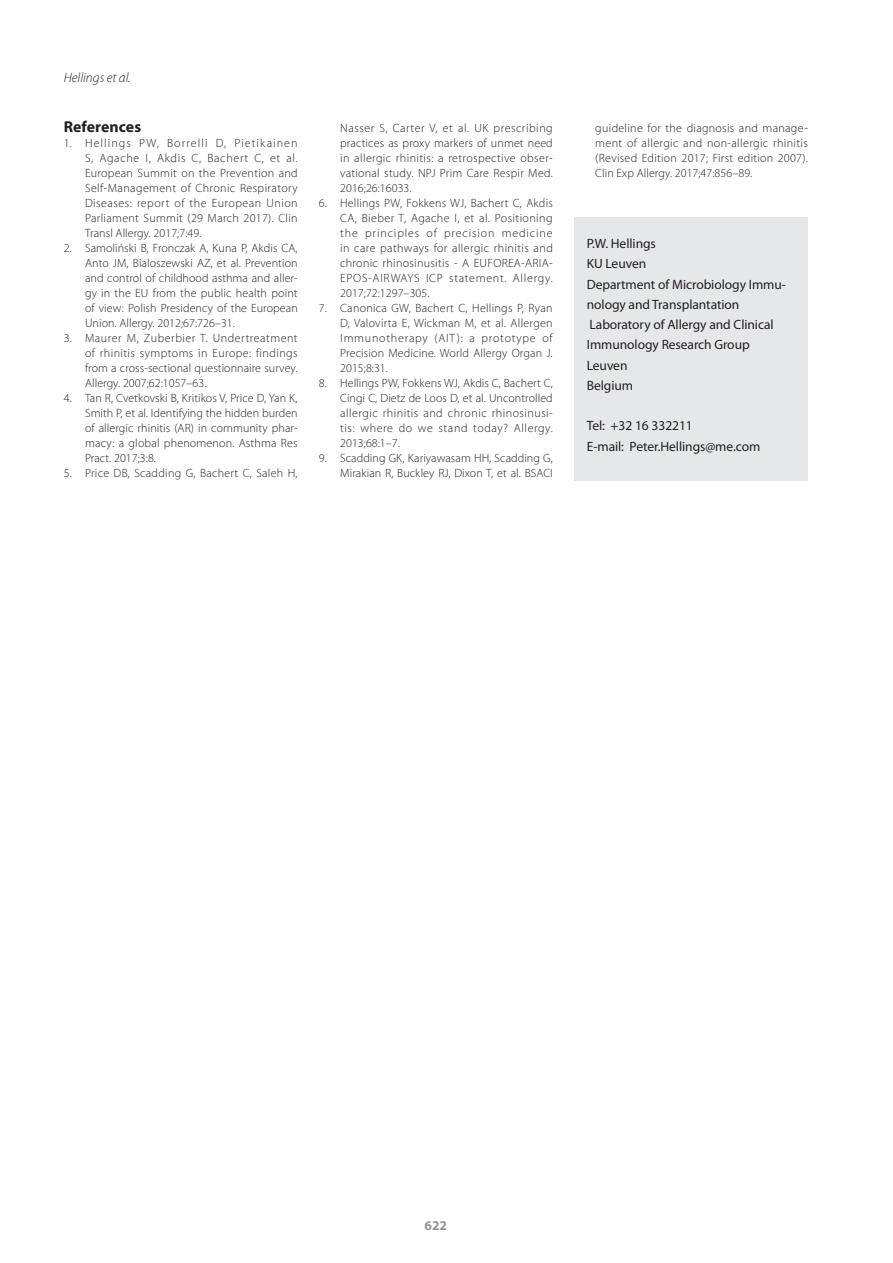
<style>
.page{position:relative;width:893px;height:1263px;background:#fff}
.page>*{position:absolute;margin:0;border:0;box-sizing:border-box;transform-origin:0 0}
.Referenties{font:700 15.75px "Myriad Pro";letter-spacing:.005em;color:#231f20}
.ADRES{font:13.5px/20.2px "Myriad Pro";letter-spacing:-.005em;color:#231f20}
.t1{font:italic 300 13.5px "Myriad Pro";color:#231f20}
.t2{font:700 13.5px "Myriad Pro";color:#939598}
.t3{font:300 12px/15px "Myriad Pro";letter-spacing:.015em;color:#231f20;text-align:justify}
</style>
<div class="page">
<div style="left:574px;top:218px;width:234px;height:263px;background:#e6e7e9"></div>
<p class="t1" style="left:64px;top:70px;width:68px">Hellings et al.</p>
<p class="Referenties" style="left:64px;top:117px;width:79px">References</p>
<p class="t3" style="left:85px;top:135px;width:214px;text-indent:-21px">1. Hellings PW, Borrelli D, Pietikainen S, Agache I, Akdis C, Bachert C, et al.<br>European Summit on the Prevention and Self-Management of Chronic Respiratory Diseases: report of the European Union Parliament Summit (29 March 2017). Clin Transl Allergy. 2017;7:49.</p>
<p class="t3" style="left:85px;top:240px;width:214px;text-indent:-21px">2. Samoliński B, Fronczak A, Kuna P, Akdis CA, Anto JM, Bialoszewski AZ, et al. Prevention and control of childhood asthma and aller&shy;gy in the EU from the public health point of view: Polish Presidency of the European Union. Allergy. 2012;67:726–31.</p>
<p class="t3" style="left:85px;top:330px;width:214px;text-indent:-21px">3. Maurer M, Zuberbier T. Undertreatment of rhinitis symptoms in Europe: findings from a cross-sectional questionnaire survey.<br>Allergy. 2007;62:1057–63.</p>
<p class="t3" style="left:85px;top:390px;width:214px;text-indent:-21px">4. Tan R, Cvetkovski B, Kritikos V, Price D, Yan K, Smith P, et al. Identifying the hidden burden of allergic rhinitis (AR) in community phar&shy;macy: a global phenomenon. Asthma Res Pract. 2017;3:8.</p>
<p class="t3" style="left:64px;top:465px;width:235px">5. Price DB, Scadding G, Bachert C, Saleh H,</p>
<p class="t3" style="left:340px;top:120px;width:214px">Nasser S, Carter V, et al. UK prescribing practices as proxy markers of unmet need in allergic rhinitis: a retrospective obser&shy;vational study. NPJ Prim Care Respir Med.<br>2016;26:16033.</p>
<p class="t3" style="left:340px;top:195px;width:214px;text-indent:-21px">6. Hellings PW, Fokkens WJ, Bachert C, Akdis CA, Bieber T, Agache I, et al. Positioning the principles of precision medicine in care pathways for allergic rhinitis and chronic rhinosinusitis - A EUFOREA-ARIA-EPOS-AIRWAYS ICP statement. Allergy.<br>2017;72:1297–305.</p>
<p class="t3" style="left:340px;top:300px;width:214px;text-indent:-21px">7. Canonica GW, Bachert C, Hellings P, Ryan D, Valovirta E, Wickman M, et al. Allergen Immunotherapy (AIT): a prototype of Precision Medicine. World Allergy Organ J.<br>2015;8:31.</p>
<p class="t3" style="left:340px;top:375px;width:214px;text-indent:-21px">8. Hellings PW, Fokkens WJ, Akdis C, Bachert C, Cingi C, Dietz de Loos D, et al. Uncontrolled allergic rhinitis and chronic rhinosinusi&shy;tis: where do we stand today? Allergy.<br>2013;68:1–7.</p>
<p class="t3" style="left:319px;top:450px;width:235px;text-align:right">9. Scadding GK, Kariyawasam HH, Scadding G,<br>Mirakian R, Buckley RJ, Dixon T, et al. BSACI</p>
<p class="t3" style="left:595px;top:120px;width:214px">guideline for the diagnosis and manage&shy;ment of allergic and non-allergic rhinitis (Revised Edition 2017; First edition 2007).<br>Clin Exp Allergy. 2017;47:856–89.</p>
<p class="ADRES" style="left:587px;top:234px;width:71px">P.W. Hellings</p>
<p class="ADRES" style="left:587px;top:254px;width:61px">KU Leuven</p>
<p class="ADRES" style="left:587px;top:274px;width:201px">Department of Microbiology Immu&shy;nology and Transplantation</p>
<p class="ADRES" style="left:587px;top:315px;width:188px">Laboratory of Allergy and Clinical<br>Immunology Research Group</p>
<p class="ADRES" style="left:587px;top:355px;width:42px">Leuven</p>
<p class="ADRES" style="left:587px;top:375px;width:48px">Belgium</p>
<p class="ADRES" style="left:587px;top:416px;width:108px">Tel: +32 16 332211</p>
<p class="ADRES" style="left:587px;top:436px;width:175px">E-mail: Peter.Hellings@me.com</p>
<p class="t2" style="left:425px;top:1218px;width:24px">622</p>
</div>
